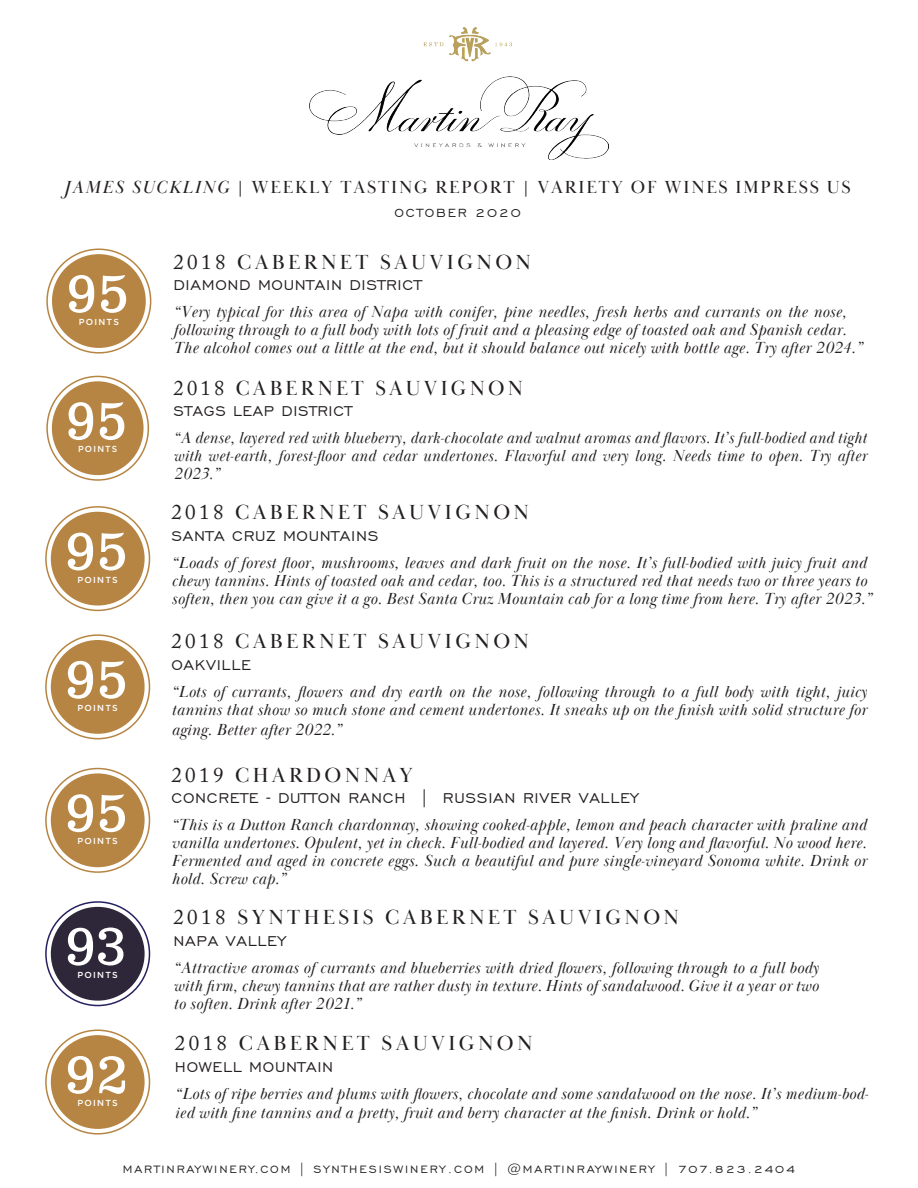
<style>
.page{position:relative;width:918px;height:1188px;background:#fff}
.page>*{position:absolute;margin:0;border:0;box-sizing:border-box;transform-origin:0 0}
.t1{font:52.5px "Clarendon Text Pro";color:#fff}
.t2{font:21px "Baskerville Display PT";letter-spacing:.16em;color:#231f20}
.t3{font:18px "Engravers Gothic BT";letter-spacing:.04em;color:#231f20}
.t4{font:18px "Baskerville Display PT";letter-spacing:.1em;color:#231f20}
.t5{font:italic 16.5px/18px "Baskerville Display PT";letter-spacing:.02em;color:#231f20}
.t6{font:15px "Engravers Gothic BT";letter-spacing:.12em;color:#231f20}
.t7{font:13.5px "Engravers Gothic BT";letter-spacing:.14em;color:#231f20}
.t8{font:500 8.7px "Gotham";letter-spacing:.14em;color:#fff}
.s1{font-style:italic}
.s2{font-family:"Adobe Caslon Pro"}
</style>
<div class="page">
<div style="left:51px;top:907px;width:94px;height:94px;background:#2e2739;border-radius:50%"></div>
<div style="left:45px;top:901px;width:105px;height:105px;border:2px solid #252161;border-radius:50%"></div>
<div style="left:52px;top:254px;width:94px;height:94px;background:#b68543;border-radius:50%"></div>
<div style="left:46px;top:249px;width:105px;height:105px;border:2px solid #b68543;border-radius:50%"></div>
<div style="left:52px;top:381px;width:92px;height:94px;background:#b68543;border-radius:50%"></div>
<div style="left:46px;top:376px;width:103px;height:105px;border:2px solid #b68543;border-radius:50%"></div>
<div style="left:51px;top:512px;width:94px;height:94px;background:#b68543;border-radius:50%"></div>
<div style="left:45px;top:506px;width:105px;height:105px;border:2px solid #b68543;border-radius:50%"></div>
<div style="left:51px;top:773px;width:94px;height:94px;background:#b68543;border-radius:50%"></div>
<div style="left:45px;top:768px;width:105px;height:105px;border:2px solid #b68543;border-radius:50%"></div>
<img style="left:310px;top:27px;width:298px;height:133px">
<div style="left:51px;top:640px;width:94px;height:94px;background:#b68543;border-radius:50%"></div>
<div style="left:45px;top:634px;width:105px;height:105px;border:2px solid #b68543;border-radius:50%"></div>
<div style="left:51px;top:1035px;width:94px;height:94px;background:#b68543;border-radius:50%"></div>
<div style="left:45px;top:1029px;width:105px;height:106px;border:2px solid #b68543;border-radius:50%"></div>
<p class="t4" style="left:65px;top:176px;width:788px"><span class="s1">JAMES SUCKLING</span> | WEEKLY TASTING REPORT | VARIETY OF WINES IMPRESS US</p>
<p class="t6" style="left:395px;top:204px;width:128px">OCTOBER 2020</p>
<h1 class="t1" style="left:66px;top:262px;width:65px">95</h1>
<p class="t8" style="left:79px;top:316px;width:42px">POINTS</p>
<h1 class="t1" style="left:66px;top:389px;width:63px">95</h1>
<p class="t8" style="left:78px;top:443px;width:41px">POINTS</p>
<h1 class="t1" style="left:65px;top:520px;width:65px">95</h1>
<p class="t8" style="left:78px;top:574px;width:42px">POINTS</p>
<h1 class="t1" style="left:65px;top:648px;width:65px">95</h1>
<p class="t8" style="left:78px;top:702px;width:42px">POINTS</p>
<h1 class="t1" style="left:65px;top:781px;width:65px">95</h1>
<p class="t8" style="left:78px;top:836px;width:42px">POINTS</p>
<h1 class="t1" style="left:65px;top:915px;width:63px">93</h1>
<p class="t8" style="left:78px;top:969px;width:42px">POINTS</p>
<h1 class="t1" style="left:65px;top:1043px;width:65px">92</h1>
<p class="t8" style="left:78px;top:1097px;width:42px">POINTS</p>
<p class="t2" style="left:173px;top:249px;width:359px"><span class="s2">2018</span> CABERNET SAUVIGNON</p>
<p class="t3" style="left:173px;top:275px;width:250px">DIAMOND MOUNTAIN DISTRICT</p>
<p class="t5" style="left:173px;top:304px;width:691px">“Very typical for this area of Napa with conifer, pine needles, fresh herbs and currants on the nose, following through to a full body with lots of fruit and a pleasing edge of toasted oak and Spanish cedar.<br>The alcohol comes out a little at the end, but it should balance out nicely with bottle age. Try after 2024.”</p>
<p class="t2" style="left:173px;top:375px;width:351px"><span class="s2">2018</span> CABERNET SAUVIGNON</p>
<p class="t3" style="left:173px;top:402px;width:180px">STAGS LEAP DISTRICT</p>
<p class="t5" style="left:173px;top:430px;width:695px;text-align:justify">“A dense, layered red with blueberry, dark-chocolate and walnut aromas and flavors. It’s full-bodied and tight with wet-earth, forest-floor and cedar undertones. Flavorful and very long. Needs time to open. Try after 2023.”</p>
<p class="t2" style="left:171px;top:500px;width:359px"><span class="s2">2018</span> CABERNET SAUVIGNON</p>
<p class="t3" style="left:171px;top:526px;width:209px">SANTA CRUZ MOUNTAINS</p>
<p class="t5" style="left:171px;top:554px;width:702px">“Loads of forest floor, mushrooms, leaves and dark fruit on the nose. It’s full-bodied with juicy fruit and chewy tannins. Hints of toasted oak and cedar, too. This is a structured red that needs two or three years to soften, then you can give it a go. Best Santa Cruz Mountain cab for a long time from here. Try after 2023.”</p>
<p class="t2" style="left:171px;top:629px;width:359px"><span class="s2">2018</span> CABERNET SAUVIGNON</p>
<p class="t3" style="left:171px;top:655px;width:81px">OAKVILLE</p>
<p class="t5" style="left:171px;top:683px;width:697px">“Lots of currants, flowers and dry earth on the nose, following through to a full body with tight, juicy tannins that show so much stone and cement undertones. It sneaks up on the finish with solid structure for</p>
<p class="t5" style="left:171px;top:721px;width:172px">aging. Better after 2022.”</p>
<p class="t2" style="left:171px;top:762px;width:243px"><span class="s2">2019</span> CHARDONNAY</p>
<p class="t3" style="left:171px;top:788px;width:469px">CONCRETE - DUTTON RANCH | RUSSIAN RIVER VALLEY</p>
<p class="t5" style="left:171px;top:817px;width:697px;text-align:justify">“This is a Dutton Ranch chardonnay, showing cooked-apple, lemon and peach character with praline and vanilla undertones. Opulent, yet in check. Full-bodied and layered. Very long and flavorful. No wood here.<br>Fermented and aged in concrete eggs. Such a beautiful and pure single-vineyard Sonoma white. Drink or hold. Screw cap.”</p>
<p class="t2" style="left:173px;top:905px;width:507px"><span class="s2">2018</span> SYNTHESIS CABERNET SAUVIGNON</p>
<p class="t3" style="left:173px;top:931px;width:114px">NAPA VALLEY</p>
<p class="t5" style="left:173px;top:960px;width:646px;text-align:justify">“Attractive aromas of currants and blueberries with dried flowers, following through to a full body with firm, chewy tannins that are rather dusty in texture. Hints of sandalwood. Give it a year or two to soften. Drink after 2021.”</p>
<p class="t2" style="left:175px;top:1031px;width:359px"><span class="s2">2018</span> CABERNET SAUVIGNON</p>
<p class="t3" style="left:175px;top:1057px;width:160px">HOWELL MOUNTAIN</p>
<p class="t5" style="left:175px;top:1084px;width:695px;line-height:19.8px">“Lots of ripe berries and plums with flowers, chocolate and some sandalwood on the nose. It’s medium-bod&shy;ied with fine tannins and a pretty, fruit and berry character at the finish. Drink or hold.”</p>
<p class="t7" style="left:123px;top:1162px;width:674px">MARTINRAYWINERY.COM | SYNTHESISWINERY.COM | @MARTINRAYWINERY | 707.823.2404</p>
</div>
